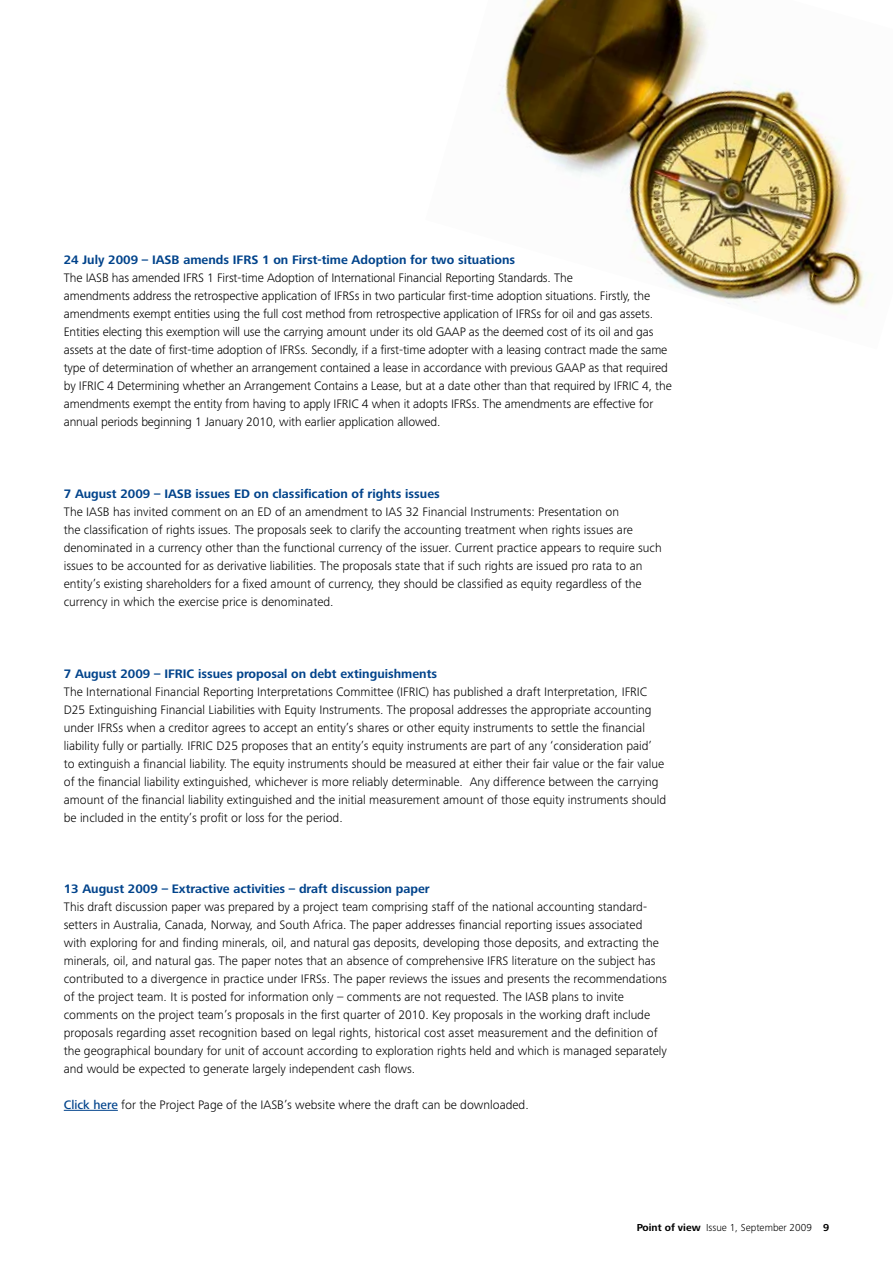
<style>
.page{position:relative;width:893px;height:1263px;background:#fff}
.page>*{position:absolute;margin:0;border:0;box-sizing:border-box;transform-origin:0 0}
.t1{font:300 12.75px/18px "Frutiger Next Pro";color:#000}
.t2{font:700 12.75px "Frutiger Next Pro";color:#00438b}
.t3{font:300 10.5px "Frutiger Next Pro";color:#000}
.s1{font-weight:500;color:#00438b}
.s2{font-weight:700}
</style>
<div class="page">
<img style="left:500px;top:0;width:373px;height:308px">
<hr style="left:64px;top:1110px;width:54px;height:1px;background:#00438b">
<p class="t2" style="left:64px;top:252px;width:453px">24 July 2009 – IASB amends IFRS 1 on First-time Adoption for two situations</p>
<p class="t1" style="left:64px;top:268px;width:610px">The IASB has amended IFRS 1 First-time Adoption of International Financial Reporting Standards. The<br>amendments address the retrospective application of IFRSs in two particular first-time adoption situations. Firstly, the amendments exempt entities using the full cost method from retrospective application of IFRSs for oil and gas assets.<br>Entities electing this exemption will use the carrying amount under its old GAAP as the deemed cost of its oil and gas assets at the date of first-time adoption of IFRSs. Secondly, if a first-time adopter with a leasing contract made the same type of determination of whether an arrangement contained a lease in accordance with previous GAAP as that required by IFRIC 4 Determining whether an Arrangement Contains a Lease, but at a date other than that required by IFRIC 4, the amendments exempt the entity from having to apply IFRIC 4 when it adopts IFRSs. The amendments are effective for annual periods beginning 1 January 2010, with earlier application allowed.</p>
<p class="t2" style="left:64px;top:487px;width:378px">7 August 2009 – IASB issues ED on classification of rights issues</p>
<p class="t1" style="left:64px;top:503px;width:599px">The IASB has invited comment on an ED of an amendment to IAS 32 Financial Instruments: Presentation on<br>the classification of rights issues. The proposals seek to clarify the accounting treatment when rights issues are denominated in a currency other than the functional currency of the issuer. Current practice appears to require such issues to be accounted for as derivative liabilities. The proposals state that if such rights are issued pro rata to an entity’s existing shareholders for a fixed amount of currency, they should be classified as equity regardless of the currency in which the exercise price is denominated.</p>
<p class="t2" style="left:64px;top:666px;width:375px">7 August 2009 – IFRIC issues proposal on debt extinguishments</p>
<p class="t1" style="left:64px;top:682px;width:604px">The International Financial Reporting Interpretations Committee (IFRIC) has published a draft Interpretation, IFRIC D25 Extinguishing Financial Liabilities with Equity Instruments. The proposal addresses the appropriate accounting under IFRSs when a creditor agrees to accept an entity’s shares or other equity instruments to settle the financial liability fully or partially. IFRIC D25 proposes that an entity’s equity instruments are part of any ‘consideration paid’<br>to extinguish a financial liability. The equity instruments should be measured at either their fair value or the fair value of the financial liability extinguished, whichever is more reliably determinable. Any difference between the carrying amount of the financial liability extinguished and the initial measurement amount of those equity instruments should be included in the entity’s profit or loss for the period.</p>
<p class="t2" style="left:64px;top:881px;width:367px">13 August 2009 – Extractive activities – draft discussion paper</p>
<p class="t1" style="left:64px;top:898px;width:605px">This draft discussion paper was prepared by a project team comprising staff of the national accounting standard&shy;setters in Australia, Canada, Norway, and South Africa. The paper addresses financial reporting issues associated with exploring for and finding minerals, oil, and natural gas deposits, developing those deposits, and extracting the minerals, oil, and natural gas. The paper notes that an absence of comprehensive IFRS literature on the subject has contributed to a divergence in practice under IFRSs. The paper reviews the issues and presents the recommendations of the project team. It is posted for information only – comments are not requested. The IASB plans to invite comments on the project team’s proposals in the first quarter of 2010. Key proposals in the working draft include proposals regarding asset recognition based on legal rights, historical cost asset measurement and the definition of the geographical boundary for unit of account according to exploration rights held and which is managed separately and would be expected to generate largely independent cash flows.</p>
<p class="t1" style="left:64px;top:1096px;width:466px"><span class="s1">Click here</span> for the Project Page of the IASB’s website where the draft can be downloaded.</p>
<p class="t3" style="left:637px;top:1221px;width:194px"><span class="s2">Point of view</span> Issue 1, September 2009 <span class="s2">9</span></p>
</div>
